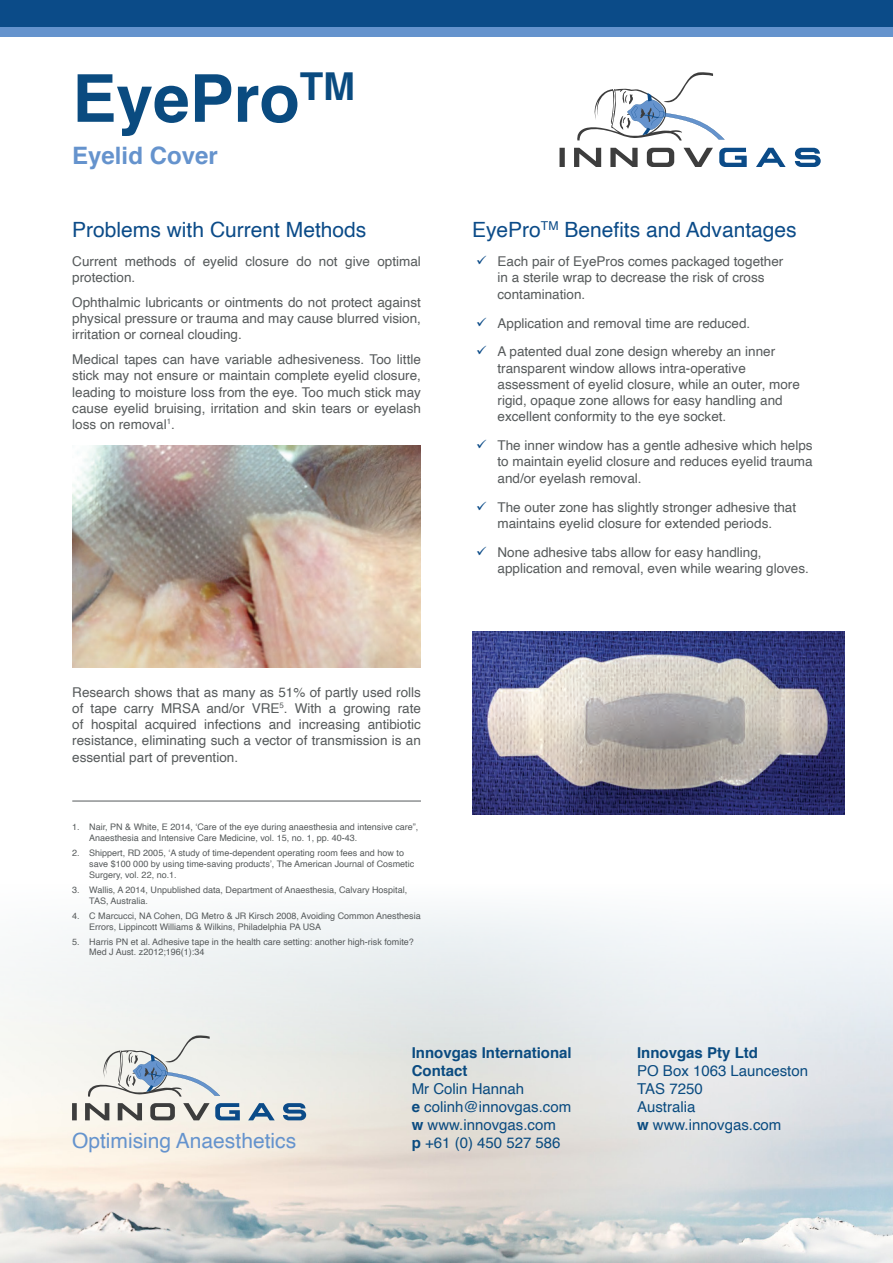
<style>
.page{position:relative;width:893px;height:1263px;background:#fff}
.page>*{position:absolute;margin:0;border:0;box-sizing:border-box;transform-origin:0 0}
.t1{font:700 66px "Helvetica";color:#0a4b80}
.t2{font:700 24px "Helvetica";color:#6593cd}
.Innovgas_Blue_Header{font:21px "Helvetica";color:#0b4b88}
.t3{font:21px "Helvetica";color:#6593cd}
.Innovgas_White_Bold{font:15px/18px "Helvetica";color:#0a4b80}
.Innovgas_White_Bold-2{font:700 15px/18px "Helvetica";color:#0a4b80}
.Innovgas_Main_Paragr{font:13.5px/16.2px "Helvetica";color:#565a5b}
.t4{font:9px/10.8px "Helvetica";color:#565a5b}
.s1{color:#0b4b88}
.s2{font-weight:700}
</style>
<div class="page">
<img style="left:0;top:910px;width:893px;height:353px">
<div style="left:0;top:0;width:893px;height:28px;background:#0b4b88"></div>
<div style="left:0;top:28px;width:893px;height:9px;background:#6593cd"></div>
<svg style="left:559px;top:148px;width:154px;height:19px"></svg>
<svg style="left:719px;top:148px;width:102px;height:19px"></svg>
<svg style="left:577px;top:72px;width:148px;height:69px"></svg>
<hr style="left:72px;top:801px;width:349px;height:1px;background:#565a5b">
<img style="left:72px;top:445px;width:349px;height:223px">
<img style="left:472px;top:631px;width:372px;height:183px">
<svg style="left:72px;top:1103px;width:234px;height:17px"></svg>
<svg style="left:88px;top:1035px;width:132px;height:62px"></svg>
<h1 class="t1" style="left:72px;top:45px;width:285px">EyePro<sup>TM</sup></h1>
<h2 class="t2" style="left:72px;top:137px;width:147px">Eyelid Cover</h2>
<p class="Innovgas_Blue_Header" style="left:72px;top:214px;width:296px">Problems with Current Methods</p>
<p class="Innovgas_Main_Paragr" style="left:72px;top:254px;width:350px">Current methods of eyelid closure do not give optimal protection.</p>
<p class="Innovgas_Main_Paragr" style="left:72px;top:295px;width:350px;text-align:justify">Ophthalmic lubricants or ointments do not protect against physical pressure or trauma and may cause blurred vision, irritation or corneal clouding.</p>
<p class="Innovgas_Main_Paragr" style="left:72px;top:352px;width:350px;text-align:justify">Medical tapes can have variable adhesiveness. Too little stick may not ensure or maintain complete eyelid closure, leading to moisture loss from the eye. Too much stick may cause eyelid bruising, irritation and skin tears or eyelash loss on removal<sup>1</sup>.</p>
<p class="Innovgas_Main_Paragr" style="left:72px;top:684px;width:350px;text-align:justify">Research shows that as many as 51% of partly used rolls of tape carry MRSA and/or VRE<sup>5</sup>. With a growing rate of hospital acquired infections and increasing antibiotic resistance, eliminating such a vector of transmission is an essential part of prevention.</p>
<p class="t4" style="left:89px;top:822px;width:331px;text-indent:-17px">1. Nair, PN &amp; White, E 2014, ‘Care of the eye during anaesthesia and intensive care”,<br>Anaesthesia and Intensive Care Medicine, vol. 15, no. 1, pp. 40-43.</p>
<p class="t4" style="left:89px;top:848px;width:326px;text-indent:-17px">2. Shippert, RD 2005, ‘A study of time-dependent operating room fees and how to save $100 000 by using time-saving products’, The American Journal of Cosmetic<br>Surgery, vol. 22, no.1.</p>
<p class="t4" style="left:89px;top:884px;width:319px;text-indent:-17px">3. Wallis, A 2014, Unpublished data, Department of Anaesthesia, Calvary Hospital,<br>TAS, Australia.</p>
<p class="t4" style="left:89px;top:910px;width:333px;text-indent:-17px">4. C Marcucci, NA Cohen, DG Metro &amp; JR Kirsch 2008, Avoiding Common Anesthesia<br>Errors, Lippincott Williams &amp; Wilkins, Philadelphia PA USA</p>
<p class="t4" style="left:89px;top:936px;width:326px;text-indent:-17px">5. Harris PN et al. Adhesive tape in the health care setting: another high-risk fomite?<br>Med J Aust. z2012;196(1):34</p>
<p class="Innovgas_Blue_Header" style="left:472px;top:214px;width:326px">EyePro<sup>TM</sup> Benefits and Advantages</p>
<p class="Innovgas_Main_Paragr" style="left:497px;top:254px;width:287px;text-indent:-21px"><span class="s1">✓</span> Each pair of EyePros comes packaged together in a sterile wrap to decrease the risk of cross contamination.</p>
<p class="Innovgas_Main_Paragr" style="left:476px;top:315px;width:276px"><span class="s1">✓</span> Application and removal time are reduced.</p>
<p class="Innovgas_Main_Paragr" style="left:497px;top:344px;width:304px;text-indent:-21px"><span class="s1">✓</span> A patented dual zone design whereby an inner transparent window allows intra-operative assessment of eyelid closure, while an outer, more rigid, opaque zone allows for easy handling and excellent conformity to the eye socket.</p>
<p class="Innovgas_Main_Paragr" style="left:497px;top:438px;width:317px;text-align:justify;text-indent:-21px"><span class="s1">✓</span> The inner window has a gentle adhesive which helps to maintain eyelid closure and reduces eyelid trauma and/or eyelash removal.</p>
<p class="Innovgas_Main_Paragr" style="left:476px;top:499px;width:321px;text-align:center"><span class="s1">✓</span> The outer zone has slightly stronger adhesive that maintains eyelid closure for extended periods.</p>
<p class="Innovgas_Main_Paragr" style="left:497px;top:544px;width:313px;text-indent:-21px"><span class="s1">✓</span> None adhesive tabs allow for easy handling, application and removal, even while wearing gloves.</p>
<p class="t3" style="left:72px;top:1125px;width:226px">Optimising Anaesthetics</p>
<p class="Innovgas_White_Bold-2" style="left:412px;top:1044px;width:162px">Innovgas International<br>Contact</p>
<p class="Innovgas_White_Bold" style="left:412px;top:1080px;width:114px">Mr Colin Hannah</p>
<p class="Innovgas_White_Bold" style="left:412px;top:1098px;width:161px"><span class="s2">e</span> colinh@innovgas.com</p>
<p class="Innovgas_White_Bold" style="left:412px;top:1116px;width:146px"><span class="s2">w</span> www.innovgas.com</p>
<p class="Innovgas_White_Bold" style="left:412px;top:1134px;width:150px"><span class="s2">p</span> +61 (0) 450 527 586</p>
<p class="Innovgas_White_Bold-2" style="left:637px;top:1044px;width:122px">Innovgas Pty Ltd</p>
<p class="Innovgas_White_Bold" style="left:637px;top:1062px;width:172px">PO Box 1063 Launceston<br>TAS 7250</p>
<p class="Innovgas_White_Bold" style="left:637px;top:1098px;width:60px">Australia</p>
<p class="Innovgas_White_Bold" style="left:637px;top:1116px;width:146px"><span class="s2">w</span> www.innovgas.com</p>
</div>
